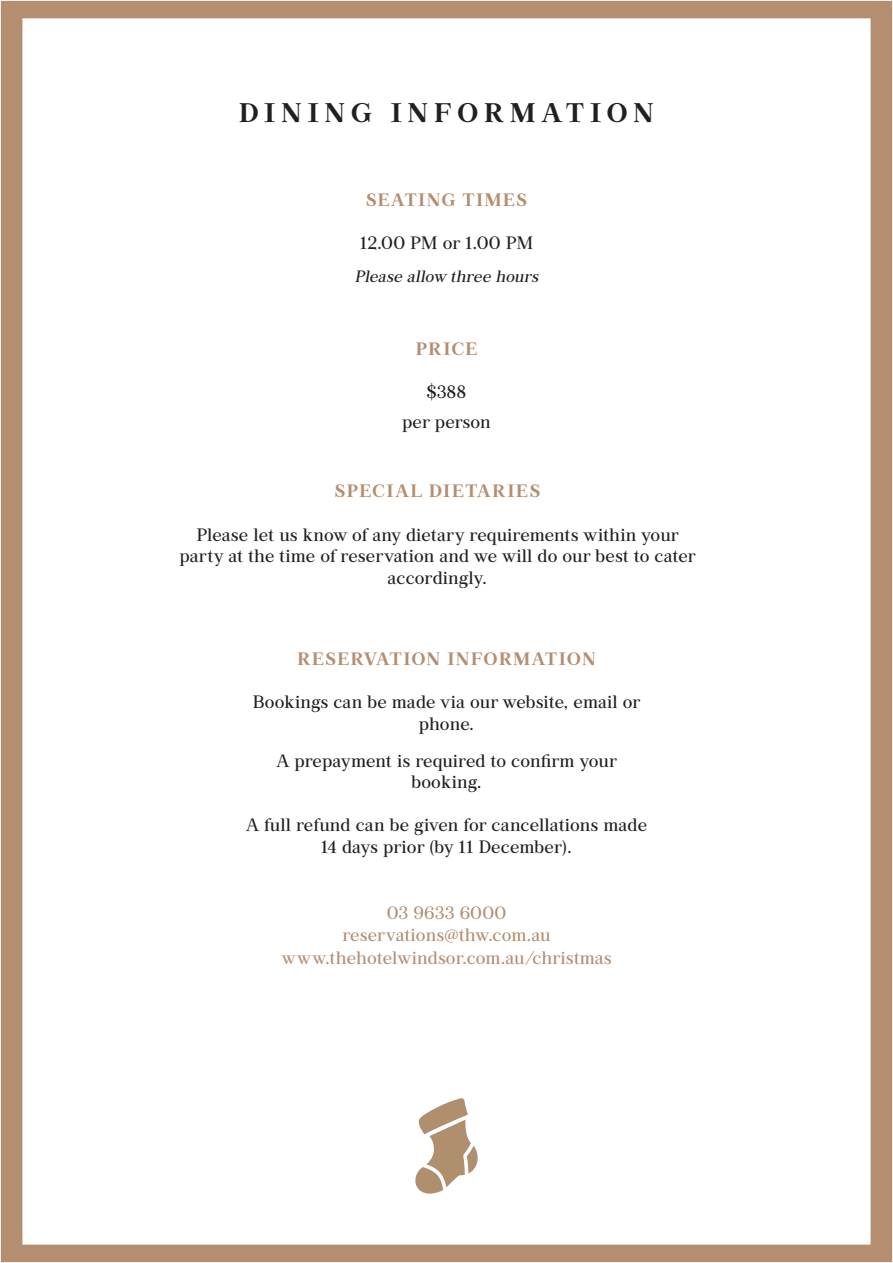
<style>
.page{position:relative;width:893px;height:1263px;background:#fff}
.page>*{position:absolute;margin:0;border:0;box-sizing:border-box;transform-origin:0 0}
.t1{font:700 27px "Archive";letter-spacing:.2em;color:#231f20}
.t2{font:18px/21.6px "Archive";color:#231f20;text-align:center}
.t3{font:18px "Archive";color:#b48e6f}
.t4{font:700 18px "Archive";letter-spacing:.05em;color:#b48e6f}
.t5{font:italic 16.5px "Archive";color:#231f20}
</style>
<div class="page">
<div style="left:0;top:0;width:893px;height:1262px;background:#b48e6f"></div>
<div style="left:23px;top:19px;width:847px;height:1225px;background:#fff"></div>
<svg style="left:415px;top:1098px;width:63px;height:95px"></svg>
<p class="t1" style="left:239px;top:97px;width:416px">DINING INFORMATION</p>
<p class="t4" style="left:366px;top:189px;width:163px">SEATING TIMES</p>
<p class="t2" style="left:360px;top:232px;width:175px">12.00 PM or 1.00 PM</p>
<p class="t5" style="left:355px;top:267px;width:189px">Please allow three hours</p>
<p class="t4" style="left:416px;top:339px;width:63px">PRICE</p>
<p class="t2" style="left:427px;top:381px;width:41px">$388</p>
<p class="t2" style="left:402px;top:411px;width:90px">per person</p>
<p class="t4" style="left:335px;top:481px;width:207px">SPECIAL DIETARIES</p>
<p class="t2" style="left:179px;top:524px;width:518px">Please let us know of any dietary requirements within your party at the time of reservation and we will do our best to cater accordingly.</p>
<p class="t4" style="left:297px;top:649px;width:300px">RESERVATION INFORMATION</p>
<p class="t2" style="left:253px;top:691px;width:389px">Bookings can be made via our website, email or phone.</p>
<p class="t2" style="left:276px;top:750px;width:343px">A prepayment is required to confirm your booking.</p>
<p class="t2" style="left:246px;top:814px;width:403px">A full refund can be given for cancellations made<br>14 days prior (by 11 December).</p>
<p class="t3" style="left:387px;top:902px;width:121px">03 9633 6000</p>
<p class="t3" style="left:342px;top:925px;width:210px">reservations@thw.com.au</p>
<p class="t3" style="left:281px;top:947px;width:332px">www.thehotelwindsor.com.au/christmas</p>
</div>
